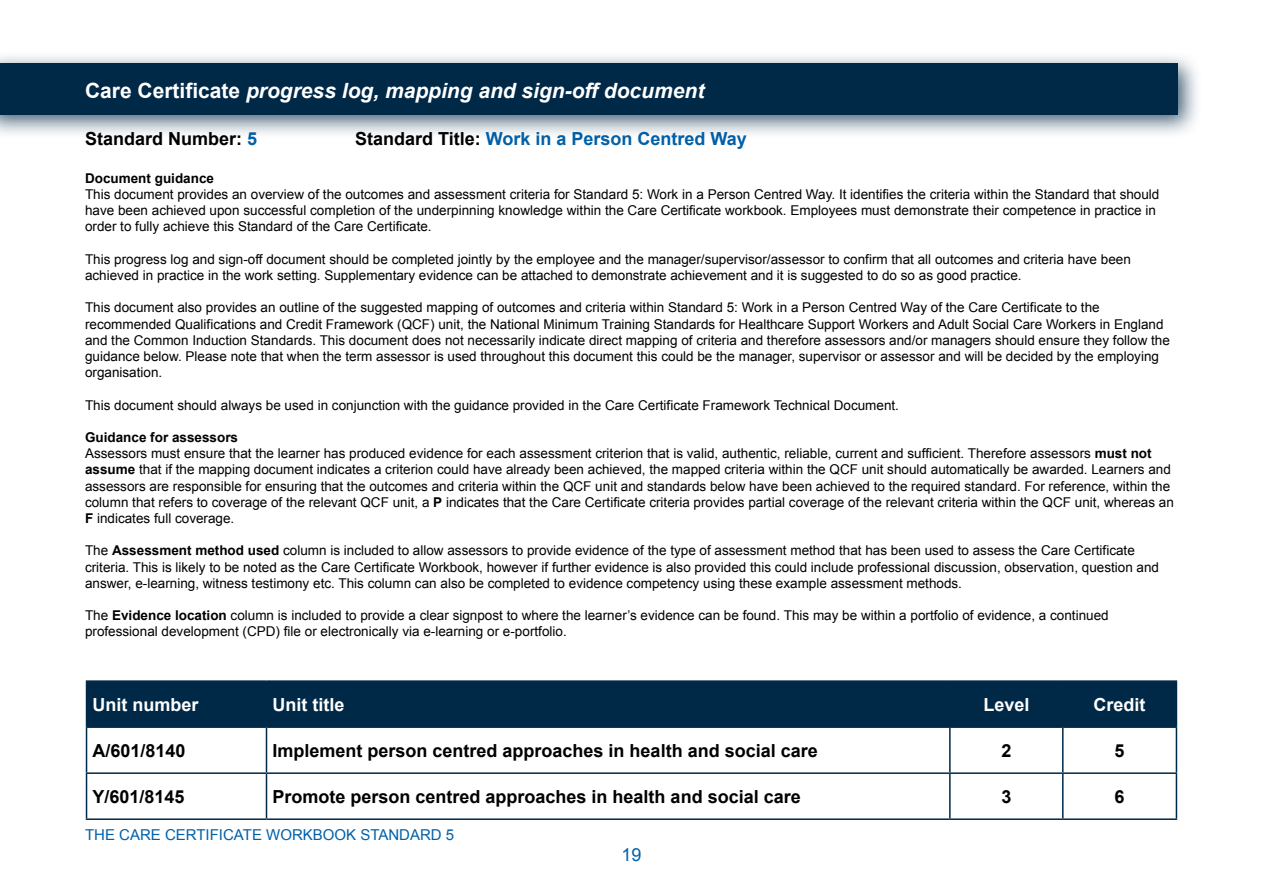
<style>
.page{position:relative;width:1263px;height:893px;background:#fff}
.page>*{position:absolute;margin:0;border:0;box-sizing:border-box;transform-origin:0 0}
.t1{font:italic 700 21px "Arial";color:#fff}
.t2{font:700 18px "Arial";color:#000}
.t3{font:700 18px "Arial";color:#0060a8}
.t4{font:700 18px "Arial";color:#fff}
.t5{font:18px "Arial";color:#0060a8}
.t6{font:15px "Arial";color:#0060a8}
.t7{font:13.5px/16.2px "Arial";color:#000}
.t8{font:700 13.5px "Arial";color:#000}
.s1{font-style:normal}
.s2{color:#0060a8}
.s3{color:#000}
.s4{font-weight:700}
</style>
<div class="page">
<div style="left:0;top:51px;width:1202px;height:88px;background:#002847;opacity:.75"></div>
<div style="left:0;top:64px;width:1178px;height:51px;background:#002847"></div>
<div style="left:87px;top:682px;width:1089px;height:44px;background:#002847"></div>
<hr style="left:86px;top:726px;width:180px;height:2px;background:#002847">
<hr style="left:266px;top:726px;width:684px;height:2px;background:#002847">
<hr style="left:950px;top:726px;width:113px;height:2px;background:#002847">
<hr style="left:1063px;top:726px;width:114px;height:2px;background:#002847">
<hr style="left:86px;top:680px;width:180px;height:2px;background:#002847">
<hr style="left:86px;top:682px;width:1px;height:44px;background:#002847">
<hr style="left:266px;top:680px;width:684px;height:2px;background:#002847">
<hr style="left:266px;top:682px;width:1px;height:44px;background:#002847">
<hr style="left:950px;top:680px;width:113px;height:2px;background:#002847">
<hr style="left:949px;top:682px;width:2px;height:44px;background:#002847">
<hr style="left:1063px;top:680px;width:114px;height:2px;background:#002847">
<hr style="left:1062px;top:682px;width:1px;height:44px;background:#002847">
<hr style="left:1176px;top:682px;width:1px;height:44px;background:#002847">
<hr style="left:86px;top:728px;width:1px;height:44px;background:#002847">
<hr style="left:266px;top:728px;width:1px;height:44px;background:#002847">
<hr style="left:949px;top:728px;width:2px;height:44px;background:#002847">
<hr style="left:1062px;top:728px;width:1px;height:44px;background:#002847">
<hr style="left:1176px;top:728px;width:1px;height:44px;background:#002847">
<hr style="left:86px;top:772px;width:180px;height:2px;background:#002847">
<hr style="left:86px;top:774px;width:1px;height:44px;background:#002847">
<hr style="left:266px;top:772px;width:684px;height:2px;background:#002847">
<hr style="left:266px;top:774px;width:1px;height:44px;background:#002847">
<hr style="left:950px;top:772px;width:113px;height:2px;background:#002847">
<hr style="left:949px;top:774px;width:2px;height:44px;background:#002847">
<hr style="left:1063px;top:772px;width:114px;height:2px;background:#002847">
<hr style="left:1062px;top:774px;width:1px;height:44px;background:#002847">
<hr style="left:1176px;top:774px;width:1px;height:44px;background:#002847">
<hr style="left:86px;top:818px;width:180px;height:2px;background:#002847">
<hr style="left:266px;top:818px;width:684px;height:2px;background:#002847">
<hr style="left:950px;top:818px;width:113px;height:2px;background:#002847">
<hr style="left:1063px;top:818px;width:114px;height:2px;background:#002847">
<h1 class="t1" style="left:85px;top:77px;width:621px"><span class="s1">Care Certificate</span> progress log, mapping and sign-off document</h1>
<h2 class="t2" style="left:85px;top:127px;width:174px">Standard Number: <span class="s2">5</span></h2>
<h2 class="t3" style="left:355px;top:127px;width:393px"><span class="s3">Standard Title:</span> Work in a Person Centred Way</h2>
<p class="t8" style="left:85px;top:169px;width:131px">Document guidance</p>
<p class="t7" style="left:85px;top:186px;width:1076px">This document provides an overview of the outcomes and assessment criteria for Standard 5: Work in a Person Centred Way. It identifies the criteria within the Standard that should have been achieved upon successful completion of the underpinning knowledge within the Care Certificate workbook. Employees must demonstrate their competence in practice in order to fully achieve this Standard of the Care Certificate.</p>
<p class="t7" style="left:85px;top:251px;width:1047px">This progress log and sign-off document should be completed jointly by the employee and the manager/supervisor/assessor to confirm that all outcomes and criteria have been achieved in practice in the work setting. Supplementary evidence can be attached to demonstrate achievement and it is suggested to do so as good practice.</p>
<p class="t7" style="left:85px;top:300px;width:1086px">This document also provides an outline of the suggested mapping of outcomes and criteria within Standard 5: Work in a Person Centred Way of the Care Certificate to the recommended Qualifications and Credit Framework (QCF) unit, the National Minimum Training Standards for Healthcare Support Workers and Adult Social Care Workers in England and the Common Induction Standards. This document does not necessarily indicate direct mapping of criteria and therefore assessors and/or managers should ensure they follow the guidance below. Please note that when the term assessor is used throughout this document this could be the manager, supervisor or assessor and will be decided by the employing organisation.</p>
<p class="t7" style="left:85px;top:397px;width:815px">This document should always be used in conjunction with the guidance provided in the Care Certificate Framework Technical Document.</p>
<p class="t7" style="left:85px;top:429px;width:1090px"><span class="s4">Guidance for assessors<br></span>Assessors must ensure that the learner has produced evidence for each assessment criterion that is valid, authentic, reliable, current and sufficient. Therefore assessors <span class="s4">must not assume</span> that if the mapping document indicates a criterion could have already been achieved, the mapped criteria within the QCF unit should automatically be awarded. Learners and assessors are responsible for ensuring that the outcomes and criteria within the QCF unit and standards below have been achieved to the required standard. For reference, within the column that refers to coverage of the relevant QCF unit, a <span class="s4">P</span> indicates that the Care Certificate criteria provides partial coverage of the relevant criteria within the QCF unit, whereas an <span class="s4">F</span> indicates full coverage.</p>
<p class="t7" style="left:85px;top:543px;width:1075px">The <span class="s4">Assessment method used</span> column is included to allow assessors to provide evidence of the type of assessment method that has been used to assess the Care Certificate criteria. This is likely to be noted as the Care Certificate Workbook, however if further evidence is also provided this could include professional discussion, observation, question and answer, e-learning, witness testimony etc. This column can also be completed to evidence competency using these example assessment methods.</p>
<p class="t7" style="left:85px;top:607px;width:1025px">The <span class="s4">Evidence location</span> column is included to provide a clear signpost to where the learner’s evidence can be found. This may be within a portfolio of evidence, a continued professional development (CPD) file or electronically via e-learning or e-portfolio.</p>
<h2 class="t4" style="left:93px;top:692px;width:108px">Unit number</h2>
<h2 class="t4" style="left:272px;top:692px;width:73px">Unit title</h2>
<h2 class="t4" style="left:983px;top:692px;width:48px">Level</h2>
<h2 class="t4" style="left:1094px;top:692px;width:54px">Credit</h2>
<h2 class="t2" style="left:93px;top:738px;width:95px">A/601/8140</h2>
<h2 class="t2" style="left:272px;top:738px;width:547px">Implement person centred approaches in health and social care</h2>
<h2 class="t2" style="left:1001px;top:738px;width:12px">2</h2>
<h2 class="t2" style="left:1114px;top:738px;width:12px">5</h2>
<h2 class="t2" style="left:93px;top:784px;width:94px">Y/601/8145</h2>
<h2 class="t2" style="left:272px;top:784px;width:530px">Promote person centred approaches in health and social care</h2>
<h2 class="t2" style="left:1001px;top:784px;width:12px">3</h2>
<h2 class="t2" style="left:1114px;top:784px;width:12px">6</h2>
<p class="t6" style="left:85px;top:825px;width:371px">THE CARE CERTIFICATE WORKBOOK STANDARD 5</p>
<h2 class="t5" style="left:621px;top:843px;width:22px">19</h2>
</div>
